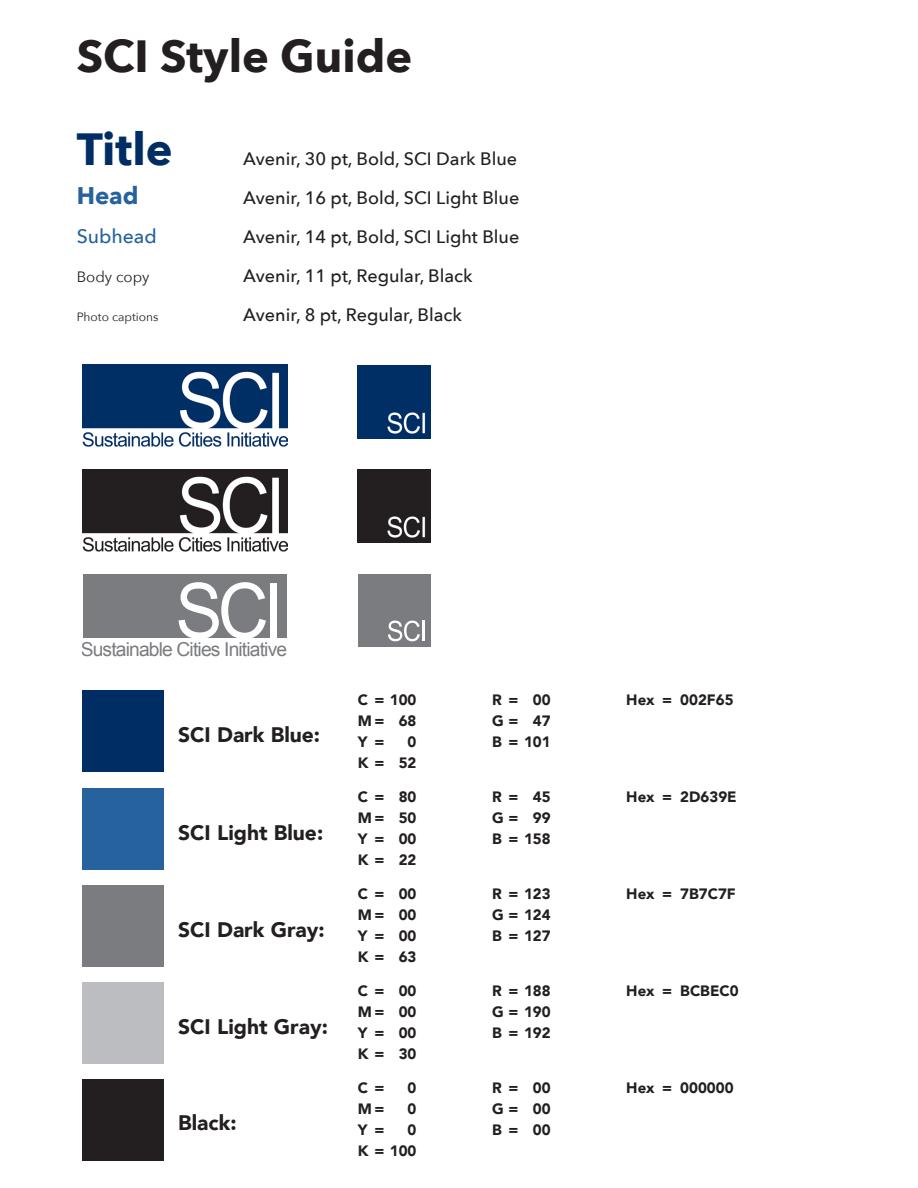
<style>
.page{position:relative;width:918px;height:1188px;background:#fff}
.page>*{position:absolute;margin:0;border:0;box-sizing:border-box;transform-origin:0 0}
.t1{font:76.65px "Arial";color:#fff;scale:.92 1}
.t2{font:700 45px "Avenir Next";color:#231f20}
.t3{font:700 45px "Avenir Next";color:#002e64}
.t4{font:700 24px "Avenir Next";color:#26629d}
.t5{font:900 21px "Avenir";color:#231f20}
.t6{font:500 19.5px "Avenir Next";color:#26629d}
.t7{font:19.2px "Arial";letter-spacing:-.045em;color:#7a7c7f}
.t8{font:500 18px "Avenir Next";color:#231f20}
.t9{font:900 15px "Avenir";color:#231f20}
.t10{font:15px "Avenir Next";color:#231f20}
.t11{font:12px "Avenir Next";color:#231f20}
</style>
<div class="page">
<img style="left:83px;top:365px;width:205px;height:82px">
<img style="left:83px;top:469px;width:205px;height:83px">
<div style="left:83px;top:575px;width:203px;height:63px;background:#7a7c7f"></div>
<img style="left:358px;top:366px;width:73px;height:72px">
<img style="left:358px;top:469px;width:73px;height:73px">
<div style="left:358px;top:574px;width:73px;height:73px;background:#7a7c7f"></div>
<svg style="left:388px;top:621px;width:32px;height:20px"></svg>
<hr style="left:422px;top:621px;width:3px;height:20px;background:#fff">
<div style="left:83px;top:691px;width:81px;height:81px;background:#002e64"></div>
<div style="left:83px;top:789px;width:81px;height:81px;background:#26629d"></div>
<div style="left:83px;top:983px;width:81px;height:81px;background:#bcbdc0"></div>
<div style="left:83px;top:886px;width:81px;height:81px;background:#7a7c7f"></div>
<div style="left:83px;top:1080px;width:81px;height:81px;background:#231f20"></div>
<p class="t2" style="left:77px;top:17px;width:337px">SCI Style Guide</p>
<p class="t3" style="left:77px;top:110px;width:97px">Title</p>
<p class="t8" style="left:243px;top:143px;width:276px">Avenir, 30 pt, Bold, SCI Dark Blue</p>
<p class="t4" style="left:77px;top:175px;width:63px">Head</p>
<p class="t8" style="left:243px;top:182px;width:278px">Avenir, 16 pt, Bold, SCI Light Blue</p>
<p class="t6" style="left:77px;top:219px;width:82px">Subhead</p>
<p class="t8" style="left:243px;top:221px;width:278px">Avenir, 14 pt, Bold, SCI Light Blue</p>
<p class="t10" style="left:77px;top:264px;width:74px">Body copy</p>
<p class="t8" style="left:243px;top:260px;width:231px">Avenir, 11 pt, Regular, Black</p>
<p class="t11" style="left:77px;top:306px;width:83px">Photo captions</p>
<p class="t8" style="left:243px;top:299px;width:220px">Avenir, 8 pt, Regular, Black</p>
<p class="t1" style="left:175px;top:561px;width:119px">SCI</p>
<p class="t7" style="left:81px;top:637px;width:208px">Sustainable Cities Initiative</p>
<p class="t5" style="left:178px;top:717px;width:143px">SCI Dark Blue:</p>
<p class="t5" style="left:178px;top:815px;width:147px">SCI Light Blue:</p>
<p class="t5" style="left:178px;top:912px;width:148px">SCI Dark Gray:</p>
<p class="t5" style="left:178px;top:1009px;width:151px">SCI Light Gray:</p>
<p class="t5" style="left:178px;top:1105px;width:60px">Black:</p>
<p class="t9" style="left:358px;top:687px;width:60px">C = 100</p>
<p class="t9" style="left:358px;top:708px;width:60px">M= 68</p>
<p class="t9" style="left:358px;top:729px;width:28px">Y =</p>
<p class="t9" style="left:408px;top:729px;width:10px">0</p>
<p class="t9" style="left:358px;top:750px;width:60px">K= 52</p>
<p class="t9" style="left:358px;top:784px;width:60px">C= 80</p>
<p class="t9" style="left:358px;top:805px;width:60px">M= 50</p>
<p class="t9" style="left:358px;top:826px;width:60px">Y= 00</p>
<p class="t9" style="left:358px;top:847px;width:60px">K= 22</p>
<p class="t9" style="left:358px;top:881px;width:60px">C= 00</p>
<p class="t9" style="left:358px;top:902px;width:60px">M= 00</p>
<p class="t9" style="left:358px;top:923px;width:60px">Y= 00</p>
<p class="t9" style="left:358px;top:944px;width:60px">K= 63</p>
<p class="t9" style="left:358px;top:978px;width:60px">C= 00</p>
<p class="t9" style="left:358px;top:999px;width:60px">M= 00</p>
<p class="t9" style="left:358px;top:1020px;width:60px">Y= 00</p>
<p class="t9" style="left:358px;top:1041px;width:60px">K= 30</p>
<p class="t9" style="left:358px;top:1075px;width:28px">C =</p>
<p class="t9" style="left:408px;top:1075px;width:10px">0</p>
<p class="t9" style="left:358px;top:1096px;width:28px">M=</p>
<p class="t9" style="left:408px;top:1096px;width:10px">0</p>
<p class="t9" style="left:358px;top:1117px;width:28px">Y =</p>
<p class="t9" style="left:408px;top:1117px;width:10px">0</p>
<p class="t9" style="left:358px;top:1138px;width:60px">K = 100</p>
<p class="t9" style="left:492px;top:687px;width:60px">R= 00</p>
<p class="t9" style="left:492px;top:708px;width:60px">G= 47</p>
<p class="t9" style="left:492px;top:729px;width:60px">B = 101</p>
<p class="t9" style="left:492px;top:784px;width:60px">R= 45</p>
<p class="t9" style="left:492px;top:805px;width:60px">G= 99</p>
<p class="t9" style="left:492px;top:826px;width:60px">B = 158</p>
<p class="t9" style="left:492px;top:881px;width:60px">R = 123</p>
<p class="t9" style="left:492px;top:902px;width:60px">G = 124</p>
<p class="t9" style="left:492px;top:923px;width:60px">B = 127</p>
<p class="t9" style="left:492px;top:978px;width:60px">R = 188</p>
<p class="t9" style="left:492px;top:999px;width:60px">G = 190</p>
<p class="t9" style="left:492px;top:1020px;width:60px">B = 192</p>
<p class="t9" style="left:492px;top:1075px;width:60px">R= 00</p>
<p class="t9" style="left:492px;top:1096px;width:60px">G= 00</p>
<p class="t9" style="left:492px;top:1117px;width:60px">B= 00</p>
<p class="t9" style="left:626px;top:687px;width:109px">Hex = 002F65</p>
<p class="t9" style="left:626px;top:784px;width:112px">Hex = 2D639E</p>
<p class="t9" style="left:626px;top:881px;width:111px">Hex = 7B7C7F</p>
<p class="t9" style="left:626px;top:978px;width:114px">Hex = BCBEC0</p>
<p class="t9" style="left:626px;top:1075px;width:109px">Hex = 000000</p>
</div>
